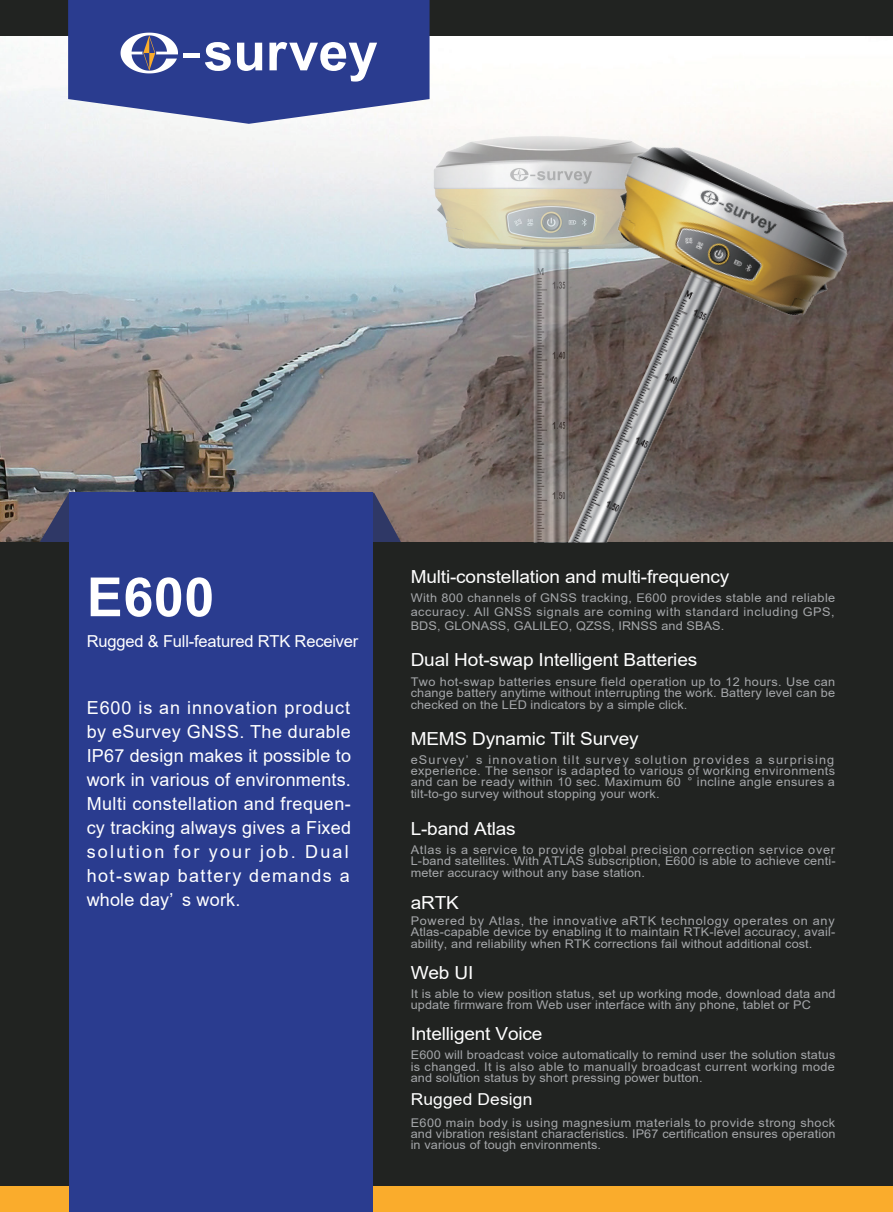
<style>
.page{position:relative;width:893px;height:1212px;background:#fff}
.page>*{position:absolute;margin:0;border:0;box-sizing:border-box;transform-origin:0 0}
.t1{font:700 54px "Arial";color:#fff}
.t2{font:18px/24px "Arial";letter-spacing:.01em;color:#fff}
.t3{font:18px "Arial";letter-spacing:-.01em;color:#fff;scale:1.06 1}
.t4{font:18px "Arial";letter-spacing:.01em;color:#fff;scale:1.06 1}
.t5{font:16.5px "Arial";letter-spacing:-.01em;color:#fff}
.t6{font:16.5px "Arial";letter-spacing:.01em;color:#fff;scale:1.06 1}
.t7{font:12px/11.4px "Arial";letter-spacing:.01em;color:#a5a7aa;text-align:justify;scale:1.06 1}
</style>
<div class="page">
<img style="left:0;top:46px;width:893px;height:496px">
<svg style="left:373px;top:492px;width:29px;height:50px"></svg>
<svg style="left:39px;top:492px;width:30px;height:50px"></svg>
<div style="left:0;top:542px;width:893px;height:644px;background:#212321"></div>
<div style="left:0;top:1186px;width:893px;height:26px;background:#faac2c"></div>
<div style="left:69px;top:492px;width:304px;height:720px;background:#2a3c8f"></div>
<div style="left:0;top:0;width:893px;height:36px;background:#212321"></div>
<svg style="left:68px;top:0;width:362px;height:124px;background:#43539b"></svg>
<div style="left:183px;top:53px;width:16px;height:5px;background:#fff"></div>
<svg style="left:121px;top:33px;width:57px;height:40px"></svg>
<svg style="left:205px;top:42px;width:26px;height:29px"></svg>
<svg style="left:237px;top:43px;width:25px;height:28px"></svg>
<svg style="left:269px;top:42px;width:108px;height:40px"></svg>
<img style="left:423px;top:124px;width:24px;height:418px">
<img style="left:447px;top:112px;width:415px;height:430px">
<h1 class="t1" style="left:87px;top:559px;width:129px">E600</h1>
<h3 class="t5" style="left:87px;top:630px;width:273px">Rugged &amp; Full-featured RTK Receiver</h3>
<p class="t2" style="left:87px;top:695px;width:266px">E600 is an innovation product by eSurvey GNSS. The durable<br>IP67 design makes it possible to work in various of environments.<br>Multi constellation and frequen&shy;cy tracking always gives a Fixed solution for your job. Dual hot-swap battery demands a whole day’ s work.</p>
<h2 class="t3" style="left:411px;top:565px;width:302px">Multi-constellation and multi-frequency</h2>
<p class="t7" style="left:411px;top:590px;width:402px;line-height:14.4px">With 800 channels of GNSS tracking, E600 provides stable and reliable accuracy. All GNSS signals are coming with standard including GPS, BDS, GLONASS, GALILEO, QZSS, IRNSS and SBAS.</p>
<h2 class="t3" style="left:411px;top:648px;width:272px">Dual Hot-swap Intelligent Batteries</h2>
<p class="t7" style="left:411px;top:676px;width:402px">Two hot-swap batteries ensure field operation up to 12 hours. Use can change battery anytime without interrupting the work. Battery level can be checked on the LED indicators by a simple click.</p>
<h2 class="t3" style="left:411px;top:726px;width:217px">MEMS Dynamic Tilt Survey</h2>
<p class="t7" style="left:411px;top:753px;width:402px">eSurvey’ s innovation tilt survey solution provides a surprising experience. The sensor is adapted to various of working environments and can be ready within 10 sec. Maximum 60 ° incline angle ensures a tilt-to-go survey without stopping your work.</p>
<h2 class="t3" style="left:411px;top:816px;width:101px">L-band Atlas</h2>
<p class="t7" style="left:411px;top:844px;width:402px">Atlas is a service to provide global precision correction service over L-band satellites. With ATLAS subscription, E600 is able to achieve centi&shy;meter accuracy without any base station.</p>
<p class="t7" style="left:411px;top:915px;width:402px">Powered by Atlas, the innovative aRTK technology operates on any Atlas-capable device by enabling it to maintain RTK-level accuracy, avail&shy;ability, and reliability when RTK corrections fail without additional cost.</p>
<p class="t7" style="left:411px;top:988px;width:402px">It is able to view position status, set up working mode, download data and update firmware from Web user interface with any phone, tablet or PC</p>
<h2 class="t3" style="left:411px;top:1021px;width:126px">Intelligent Voice</h2>
<p class="t7" style="left:411px;top:1049px;width:402px">E600 will broadcast voice automatically to remind user the solution status is changed. It is also able to manually broadcast current working mode and solution status by short pressing power button.</p>
<h3 class="t6" style="left:411px;top:1088px;width:116px">Rugged Design</h3>
<p class="t7" style="left:411px;top:1116px;width:402px">E600 main body is using magnesium materials to provide strong shock and vibration resistant characteristics. IP67 certification ensures operation in various of tough environments.</p>
<h2 class="t4" style="left:411px;top:890px;width:47px">aRTK</h2>
<h2 class="t4" style="left:411px;top:960px;width:61px">Web UI</h2>
</div>
